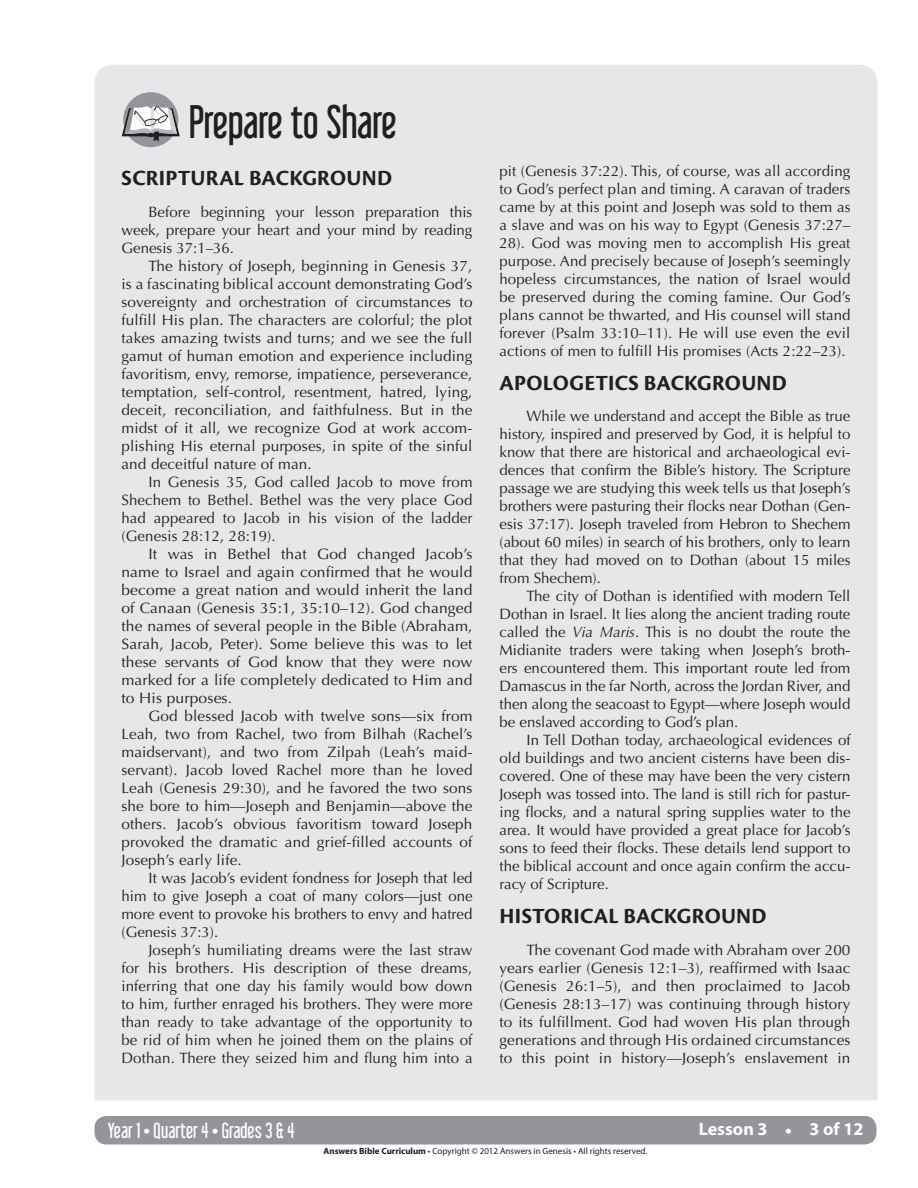
<style>
.page{position:relative;width:918px;height:1188px;background:#fff}
.page>*{position:absolute;margin:0;border:0;box-sizing:border-box;transform-origin:0 0}
.t1{font:42px "Libel Suit";color:#231f20}
.t2{font:700 22.5px "Cronos Pro";letter-spacing:.01em;color:#231f20}
.t3{font:19.5px "Libel Suit";color:#fff}
.t4{font:700 18px "Myriad Pro";color:#fff}
.t5{font:15px/18px "Optima LT Std";letter-spacing:.01em;color:#231f20;text-align:justify}
.t6{font:15px/18px "Optima LT Std";letter-spacing:.01em;color:#231f20;text-align:justify;scale:1.04 1}
.t7{font:9px "Myriad Pro";color:#231f20}
.s1{font-style:italic}
.s2{font-family:"Libel Suit";font-weight:400;font-size:19.5px}
.s3{font-weight:700}
</style>
<div class="page">
<div style="left:94px;top:1116px;width:783px;height:28px;background:#939598;border-radius:12px"></div>
<div style="left:94px;top:65px;width:784px;height:1035px;background:#e6e7e9"></div>
<div style="left:123px;top:92px;width:55px;height:55px;background:#939598;border-radius:50%"></div>
<svg style="left:122px;top:106px;width:58px;height:36px"></svg>
<h1 class="t1" style="left:189px;top:96px;width:209px">Prepare to Share</h1>
<h2 class="t2" style="left:122px;top:165px;width:272px">SCRIPTURAL BACKGROUND</h2>
<p class="t5" style="left:122px;top:203px;width:352px;text-indent:27px">Before beginning your lesson preparation this week, prepare your heart and your mind by reading Genesis 37:1–36.</p>
<p class="t5" style="left:121px;top:257px;width:353px;text-indent:27px">The history of Joseph, beginning in Genesis 37, is a fascinating biblical account demonstrating God’s sovereignty and orchestration of circumstances to fulfill His plan. The characters are colorful; the plot takes amazing twists and turns; and we see the full gamut of human emotion and experience including favoritism, envy, remorse, impatience, perseverance, temptation, self-control, resentment, hatred, lying, deceit, reconciliation, and faithfulness. But in the midst of it all, we recognize God at work accom&shy;plishing His eternal purposes, in spite of the sinful and deceitful nature of man.</p>
<p class="t5" style="left:122px;top:473px;width:353px;text-indent:27px">In Genesis 35, God called Jacob to move from Shechem to Bethel. Bethel was the very place God had appeared to Jacob in his vision of the ladder (Genesis 28:12, 28:19).</p>
<p class="t6" style="left:121px;top:545px;width:339px;text-indent:27px">It was in Bethel that God changed Jacob’s name to Israel and again confirmed that he would become a great nation and would inherit the land of Canaan (Genesis 35:1, 35:10–12). God changed the names of several people in the Bible (Abraham, Sarah, Jacob, Peter). Some believe this was to let these servants of God know that they were now marked for a life completely dedicated to Him and to His purposes.</p>
<p class="t5" style="left:121px;top:707px;width:353px;text-indent:27px">God blessed Jacob with twelve sons—six from Leah, two from Rachel, two from Bilhah (Rachel’s maidservant), and two from Zilpah (Leah’s maid&shy;servant). Jacob loved Rachel more than he loved Leah (Genesis 29:30), and he favored the two sons she bore to him—Joseph and Benjamin—above the others. Jacob’s obvious favoritism toward Joseph provoked the dramatic and grief-filled accounts of Joseph’s early life.</p>
<p class="t5" style="left:122px;top:869px;width:353px;text-indent:27px">It was Jacob’s evident fondness for Joseph that led him to give Joseph a coat of many colors—just one more event to provoke his brothers to envy and hatred (Genesis 37:3).</p>
<p class="t5" style="left:122px;top:941px;width:353px;text-indent:27px">Joseph’s humiliating dreams were the last straw for his brothers. His description of these dreams, inferring that one day his family would bow down to him, further enraged his brothers. They were more than ready to take advantage of the opportunity to be rid of him when he joined them on the plains of Dothan. There they seized him and flung him into a</p>
<p class="t5" style="left:500px;top:162px;width:353px">pit (Genesis 37:22). This, of course, was all according to God’s perfect plan and timing. A caravan of traders came by at this point and Joseph was sold to them as a slave and was on his way to Egypt (Genesis 37:27– 28). God was moving men to accomplish His great purpose. And precisely because of Joseph’s seemingly hopeless circumstances, the nation of Israel would be preserved during the coming famine. Our God’s plans cannot be thwarted, and His counsel will stand forever (Psalm 33:10–11). He will use even the evil actions of men to fulfill His promises (Acts 2:22–23).</p>
<h2 class="t2" style="left:500px;top:370px;width:289px">APOLOGETICS BACKGROUND</h2>
<p class="t5" style="left:500px;top:407px;width:353px;text-indent:27px">While we understand and accept the Bible as true history, inspired and preserved by God, it is helpful to know that there are historical and archaeological evi&shy;dences that confirm the Bible’s history. The Scripture passage we are studying this week tells us that Joseph’s brothers were pasturing their flocks near Dothan (Gen&shy;esis 37:17). Joseph traveled from Hebron to Shechem (about 60 miles) in search of his brothers, only to learn that they had moved on to Dothan (about 15 miles from Shechem).</p>
<p class="t5" style="left:500px;top:587px;width:353px;text-indent:27px">The city of Dothan is identified with modern Tell Dothan in Israel. It lies along the ancient trading route called the <span class="s1">Via Maris</span>. This is no doubt the route the Midianite traders were taking when Joseph’s broth&shy;ers encountered them. This important route led from Damascus in the far North, across the Jordan River, and then along the seacoast to Egypt—where Joseph would be enslaved according to God’s plan.</p>
<p class="t5" style="left:500px;top:731px;width:353px;text-indent:27px">In Tell Dothan today, archaeological evidences of old buildings and two ancient cisterns have been dis&shy;covered. One of these may have been the very cistern Joseph was tossed into. The land is still rich for pastur&shy;ing flocks, and a natural spring supplies water to the area. It would have provided a great place for Jacob’s sons to feed their flocks. These details lend support to the biblical account and once again confirm the accu&shy;racy of Scripture.</p>
<h2 class="t2" style="left:500px;top:903px;width:269px">HISTORICAL BACKGROUND</h2>
<p class="t5" style="left:499px;top:941px;width:353px;text-indent:27px">The covenant God made with Abraham over 200 years earlier (Genesis 12:1–3), reaffirmed with Isaac (Genesis 26:1–5), and then proclaimed to Jacob (Genesis 28:13–17) was continuing through history to its fulfillment. God had woven His plan through generations and through His ordained circumstances to this point in history—Joseph’s enslavement in</p>
<h3 class="t3" style="left:108px;top:1118px;width:188px">Year 1 • Quarter 4 • Grades 3 &amp; 4</h3>
<p class="t4" style="left:699px;top:1118px;width:166px">Lesson 3 <span class="s2">•</span> 3 of 12</p>
<p class="t7" style="left:324px;top:1145px;width:325px"><span class="s3">Answers Bible Curriculum</span> • Copyright © 2012 Answers in Genesis • All rights reserved.</p>
</div>
